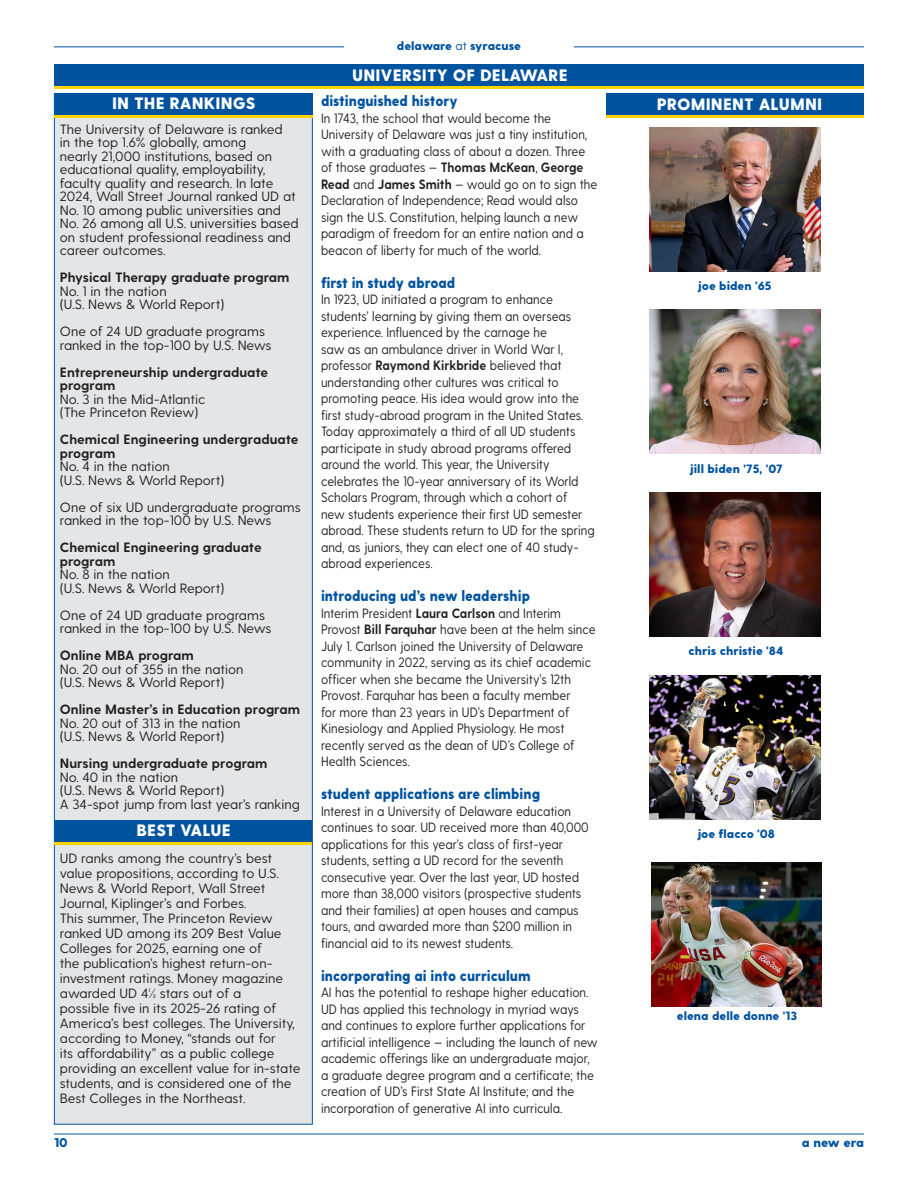
<style>
.page{position:relative;width:918px;height:1188px;background:#fff}
.page>*{position:absolute;margin:0;border:0;box-sizing:border-box;transform-origin:0 0}
.t1{font:800 16.5px "Greycliff CF";letter-spacing:.01em;color:#fff}
.t2{font:800 15px "Greycliff CF";color:#00539f;scale:.9 1}
.t3{font:13.5px/16.5px "Greycliff CF";color:#231f20;scale:.9 1}
.t4{font:13.5px/15px "Greycliff CF";color:#231f20}
.t5{font:700 13.5px/13.5px "Greycliff CF";color:#231f20}
.t6{font:800 12.75px "Greycliff CF";color:#00539f}
.t7{font:800 12px "Greycliff CF";color:#00539f}
.s1{font-weight:400}
.s2{font-weight:700}
</style>
<div class="page">
<hr style="left:54px;top:46px;width:810px;height:1px;background:#00539f">
<div style="left:344px;top:41px;width:230px;height:10px;background:#fff"></div>
<hr style="left:54px;top:1134px;width:810px;height:1px;background:#00539f">
<div style="left:54px;top:93px;width:259px;height:1032px;background:#e4e5e6;border:1px solid #00539f"></div>
<div style="left:54px;top:96px;width:259px;height:21px;background:#ffd200"></div>
<div style="left:54px;top:93px;width:259px;height:22px;background:#00539f"></div>
<div style="left:54px;top:823px;width:258px;height:21px;background:linear-gradient(to right,#00539f,#00539f)"></div>
<div style="left:54px;top:820px;width:258px;height:21px;background:#00539f"></div>
<div style="left:55px;top:68px;width:809px;height:21px;background:#ffd200"></div>
<div style="left:55px;top:65px;width:809px;height:21px;background:#00539f"></div>
<div style="left:606px;top:96px;width:258px;height:21px;background:#ffd200"></div>
<div style="left:606px;top:93px;width:258px;height:22px;background:#00539f"></div>
<img style="left:650px;top:128px;width:170px;height:144px">
<img style="left:650px;top:310px;width:170px;height:144px">
<img style="left:650px;top:492px;width:170px;height:144px">
<img style="left:650px;top:676px;width:170px;height:144px">
<img style="left:651px;top:862px;width:170px;height:144px">
<p class="t1" style="left:112px;top:94px;width:145px">IN THE RANKINGS</p>
<p class="t4" style="left:60px;top:123px;width:240px;line-height:13.5px">The University of Delaware is ranked<br>in the top 1.6% globally, among<br>nearly 21,000 institutions, based on educational quality, employability, faculty quality and research. In late 2024, Wall Street Journal ranked UD at No. 10 among public universities and No. 26 among all U.S. universities based on student professional readiness and career outcomes.</p>
<p class="t5" style="left:60px;top:271px;width:231px">Physical Therapy graduate program</p>
<p class="t4" style="left:60px;top:284px;width:108px">No. 1 in the nation</p>
<p class="t4" style="left:60px;top:297px;width:166px">(U.S. News &amp; World Report)</p>
<p class="t4" style="left:60px;top:325px;width:213px;line-height:13.5px">One of 24 UD graduate programs ranked in the top-100 by U.S. News</p>
<p class="t5" style="left:60px;top:366px;width:210px">Entrepreneurship undergraduate program</p>
<p class="t4" style="left:60px;top:392px;width:147px">No. 3 in the Mid-Atlantic</p>
<p class="t4" style="left:60px;top:405px;width:140px">(The Princeton Review)</p>
<p class="t5" style="left:60px;top:433px;width:240px">Chemical Engineering undergraduate program</p>
<p class="t4" style="left:60px;top:459px;width:112px">No. 4 in the nation</p>
<p class="t4" style="left:60px;top:473px;width:166px">(U.S. News &amp; World Report)</p>
<p class="t4" style="left:60px;top:501px;width:243px;line-height:13.5px">One of six UD undergraduate programs ranked in the top-100 by U.S. News</p>
<p class="t5" style="left:60px;top:541px;width:203px">Chemical Engineering graduate program</p>
<p class="t4" style="left:60px;top:567px;width:111px">No. 8 in the nation</p>
<p class="t4" style="left:60px;top:581px;width:166px">(U.S. News &amp; World Report)</p>
<p class="t4" style="left:60px;top:609px;width:213px;line-height:13.5px">One of 24 UD graduate programs ranked in the top-100 by U.S. News</p>
<p class="t5" style="left:60px;top:649px;width:136px">Online MBA program</p>
<p class="t4" style="left:60px;top:662px;width:185px">No. 20 out of 355 in the nation</p>
<p class="t4" style="left:60px;top:675px;width:166px">(U.S. News &amp; World Report)</p>
<p class="t5" style="left:60px;top:703px;width:242px">Online Master’s in Education program</p>
<p class="t4" style="left:60px;top:716px;width:182px">No. 20 out of 313 in the nation</p>
<p class="t4" style="left:60px;top:729px;width:166px">(U.S. News &amp; World Report)</p>
<p class="t5" style="left:60px;top:757px;width:209px">Nursing undergraduate program</p>
<p class="t4" style="left:60px;top:770px;width:120px">No. 40 in the nation</p>
<p class="t4" style="left:60px;top:783px;width:166px">(U.S. News &amp; World Report)</p>
<p class="t4" style="left:60px;top:797px;width:242px">A 34-spot jump from last year’s ranking</p>
<p class="t1" style="left:137px;top:820px;width:96px">BEST VALUE</p>
<p class="t4" style="left:60px;top:851px;width:242px">UD ranks among the country’s best value propositions, according to U.S.<br>News &amp; World Report, Wall Street Journal, Kiplinger’s and Forbes.<br>This summer, The Princeton Review ranked UD among its 209 Best Value Colleges for 2025, earning one of<br>the publication’s highest return-on&shy;investment ratings. Money magazine awarded UD 4½ stars out of a<br>possible five in its 2025-26 rating of America’s best colleges. The University, according to Money, “stands out for<br>its affordability” as a public college providing an excellent value for in-state students, and is considered one of the Best Colleges in the Northeast.</p>
<p class="t6" style="left:54px;top:1135px;width:15px">10</p>
<p class="t7" style="left:397px;top:39px;width:126px">delaware <span class="s1">at</span> syracuse</p>
<p class="t1" style="left:352px;top:65px;width:217px">UNIVERSITY OF DELAWARE</p>
<p class="t2" style="left:321px;top:92px;width:153px">distinguished history</p>
<p class="t3" style="left:321px;top:110px;width:309px">In 1743, the school that would become the University of Delaware was just a tiny institution, with a graduating class of about a dozen. Three of those graduates — <span class="s2">Thomas McKean</span>, <span class="s2">George Read</span> and <span class="s2">James Smith</span> — would go on to sign the Declaration of Independence; Read would also sign the U.S. Constitution, helping launch a new paradigm of freedom for an entire nation and a beacon of liberty for much of the world.</p>
<p class="t2" style="left:321px;top:274px;width:151px">first in study abroad</p>
<p class="t3" style="left:321px;top:292px;width:306px">In 1923, UD initiated a program to enhance students’ learning by giving them an overseas experience. Influenced by the carnage he<br>saw as an ambulance driver in World War I, professor <span class="s2">Raymond Kirkbride</span> believed that understanding other cultures was critical to promoting peace. His idea would grow into the first study-abroad program in the United States.<br>Today approximately a third of all UD students participate in study abroad programs offered around the world. This year, the University celebrates the 10-year anniversary of its World Scholars Program, through which a cohort of new students experience their first UD semester abroad. These students return to UD for the spring and, as juniors, they can elect one of 40 study&shy;abroad experiences.</p>
<p class="t2" style="left:321px;top:587px;width:234px">introducing ud’s new leadership</p>
<p class="t3" style="left:321px;top:605px;width:307px">Interim President <span class="s2">Laura Carlson</span> and Interim Provost <span class="s2">Bill Farquhar</span> have been at the helm since July 1. Carlson joined the University of Delaware community in 2022, serving as its chief academic officer when she became the University’s 12th Provost. Farquhar has been a faculty member<br>for more than 23 years in UD’s Department of Kinesiology and Applied Physiology. He most recently served as the dean of UD’s College of Health Sciences.</p>
<p class="t2" style="left:321px;top:785px;width:245px">student applications are climbing</p>
<p class="t3" style="left:321px;top:803px;width:299px">Interest in a University of Delaware education continues to soar. UD received more than 40,000 applications for this year’s class of first-year students, setting a UD record for the seventh consecutive year. Over the last year, UD hosted more than 38,000 visitors (prospective students and their families) at open houses and campus tours, and awarded more than $200 million in financial aid to its newest students.</p>
<p class="t2" style="left:321px;top:967px;width:234px">incorporating ai into curriculum</p>
<p class="t3" style="left:321px;top:985px;width:309px">AI has the potential to reshape higher education.<br>UD has applied this technology in myriad ways and continues to explore further applications for artificial intelligence — including the launch of new academic offerings like an undergraduate major, a graduate degree program and a certificate; the creation of UD’s First State AI Institute; and the incorporation of generative AI into curricula.</p>
<p class="t1" style="left:657px;top:94px;width:167px">PROMINENT ALUMNI</p>
<p class="t7" style="left:698px;top:279px;width:75px">joe biden '65</p>
<p class="t7" style="left:689px;top:461px;width:95px">jill biden '75, '07</p>
<p class="t7" style="left:689px;top:643px;width:96px">chris christie '84</p>
<p class="t7" style="left:697px;top:827px;width:80px">joe flacco '08</p>
<p class="t7" style="left:677px;top:1009px;width:122px">elena delle donne '13</p>
<p class="t6" style="left:802px;top:1135px;width:64px">a new era</p>
</div>
